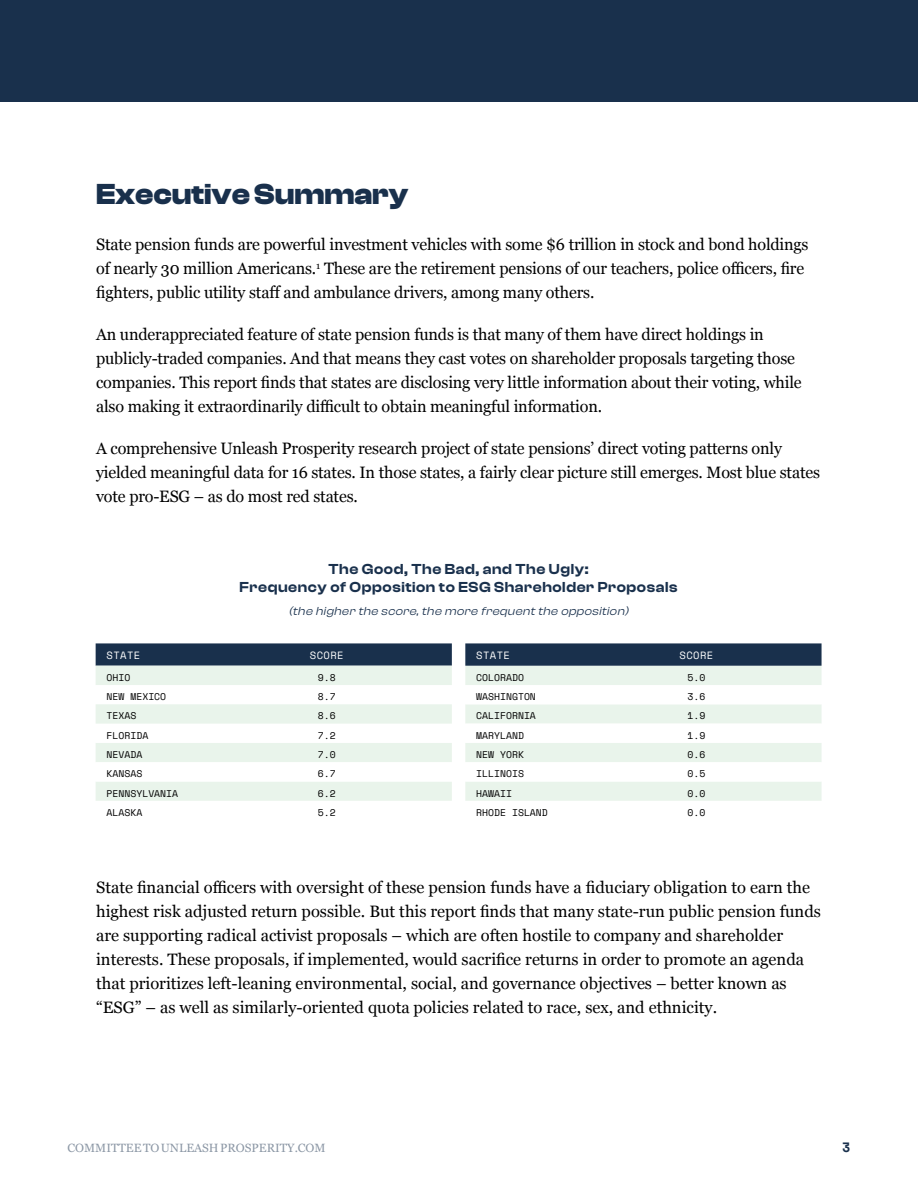
<style>
.page{position:relative;width:918px;height:1188px;background:#fff}
.page>*{position:absolute;margin:0;border:0;box-sizing:border-box;transform-origin:0 0}
.t1{font:700 30px "Clash Display";color:#19304c}
.t2{font:16.5px/24px "Georgia";letter-spacing:-.01em;color:#000}
.t3{font:600 15px/18px "Clash Display";letter-spacing:.04em;color:#19304c;text-align:center}
.t4{font:700 13.5px "Space Mono";color:#19304c}
.t5{font:italic 12px "Clash Display";color:#19304c}
.t6{font:12px "Georgia";color:#19304c}
.t7{font:10.5px "Space Mono";letter-spacing:.04em;color:#fff}
.t8{font:9.75px "Space Mono";color:#000}
</style>
<div class="page">
<div style="left:0;top:0;width:918px;height:101px;background:#19304c"></div>
<svg style="left:96px;top:643px;width:356px;height:23px;background:#223853"></svg>
<div style="left:96px;top:666px;width:356px;height:19px;background:#e9f4eb"></div>
<svg style="left:96px;top:743px;width:356px;height:58px;fill:#e9f4eb"></svg>
<div style="left:96px;top:704px;width:356px;height:20px;background:#e9f4eb"></div>
<div style="left:465px;top:666px;width:357px;height:19px;background:#e9f4eb"></div>
<svg style="left:465px;top:704px;width:357px;height:97px;fill:#e9f4eb"></svg>
<svg style="left:465px;top:643px;width:357px;height:23px;background:#203651"></svg>
<h1 class="t1" style="left:96px;top:177px;width:314px">Executive Summary</h1>
<p class="t2" style="left:96px;top:232px;width:714px">State pension funds are powerful investment vehicles with some $6 trillion in stock and bond holdings of nearly 30 million Americans.<sup>1</sup> These are the retirement pensions of our teachers, police officers, fire fighters, public utility staff and ambulance drivers, among many others.</p>
<p class="t2" style="left:96px;top:322px;width:707px">An underappreciated feature of state pension funds is that many of them have direct holdings in publicly-traded companies. And that means they cast votes on shareholder proposals targeting those companies. This report finds that states are disclosing very little information about their voting, while also making it extraordinarily difficult to obtain meaningful information.</p>
<p class="t2" style="left:96px;top:436px;width:725px">A comprehensive Unleash Prosperity research project of state pensions’ direct voting patterns only yielded meaningful data for 16 states. In those states, a fairly clear picture still emerges. Most blue states vote pro-ESG – as do most red states.</p>
<p class="t3" style="left:239px;top:560px;width:440px">The Good, The Bad, and The Ugly:<br>Frequency of Opposition to ESG Shareholder Proposals</p>
<p class="t5" style="left:289px;top:604px;width:344px">(the higher the score,the more frequent the opposition)</p>
<p class="t7" style="left:107px;top:648px;width:35px">STATE</p>
<p class="t7" style="left:310px;top:648px;width:35px">SCORE</p>
<p class="t8" style="left:107px;top:670px;width:25px">OHIO</p>
<p class="t8" style="left:318px;top:670px;width:19px">9.8</p>
<p class="t8" style="left:107px;top:689px;width:61px">NEW MEXICO</p>
<p class="t8" style="left:318px;top:689px;width:19px">8.7</p>
<p class="t8" style="left:107px;top:709px;width:31px">TEXAS</p>
<p class="t8" style="left:318px;top:709px;width:19px">8.6</p>
<p class="t8" style="left:107px;top:728px;width:43px">FLORIDA</p>
<p class="t8" style="left:318px;top:728px;width:19px">7.2</p>
<p class="t8" style="left:107px;top:747px;width:37px">NEVADA</p>
<p class="t8" style="left:318px;top:747px;width:19px">7.0</p>
<p class="t8" style="left:107px;top:767px;width:37px">KANSAS</p>
<p class="t8" style="left:318px;top:767px;width:19px">6.7</p>
<p class="t8" style="left:107px;top:786px;width:73px">PENNSYLVANIA</p>
<p class="t8" style="left:318px;top:786px;width:19px">6.2</p>
<p class="t8" style="left:107px;top:805px;width:37px">ALASKA</p>
<p class="t8" style="left:318px;top:805px;width:19px">5.2</p>
<p class="t7" style="left:476px;top:648px;width:35px">STATE</p>
<p class="t7" style="left:680px;top:648px;width:35px">SCORE</p>
<p class="t8" style="left:476px;top:670px;width:49px">COLORADO</p>
<p class="t8" style="left:687px;top:670px;width:19px">5.0</p>
<p class="t8" style="left:476px;top:689px;width:61px">WASHINGTON</p>
<p class="t8" style="left:687px;top:689px;width:19px">3.6</p>
<p class="t8" style="left:476px;top:709px;width:61px">CALIFORNIA</p>
<p class="t8" style="left:687px;top:709px;width:19px">1.9</p>
<p class="t8" style="left:476px;top:728px;width:49px">MARYLAND</p>
<p class="t8" style="left:687px;top:728px;width:19px">1.9</p>
<p class="t8" style="left:476px;top:747px;width:49px">NEW YORK</p>
<p class="t8" style="left:687px;top:747px;width:19px">0.6</p>
<p class="t8" style="left:476px;top:767px;width:49px">ILLINOIS</p>
<p class="t8" style="left:687px;top:767px;width:19px">0.5</p>
<p class="t8" style="left:476px;top:786px;width:37px">HAWAII</p>
<p class="t8" style="left:687px;top:786px;width:19px">0.0</p>
<p class="t8" style="left:476px;top:805px;width:73px">RHODE ISLAND</p>
<p class="t8" style="left:687px;top:805px;width:19px">0.0</p>
<p class="t2" style="left:96px;top:874px;width:726px">State financial officers with oversight of these pension funds have a fiduciary obligation to earn the highest risk adjusted return possible. But this report finds that many state-run public pension funds are supporting radical activist proposals – which are often hostile to company and shareholder interests. These proposals, if implemented, would sacrifice returns in order to promote an agenda that prioritizes left-leaning environmental, social, and governance objectives – better known as “ESG” – as well as similarly-oriented quota policies related to race, sex, and ethnicity.</p>
<p class="t6" style="left:68px;top:1139px;width:260px">COMMITTEETOUNLEASHPROSPERITY.COM</p>
<p class="t4" style="left:842px;top:1137px;width:10px">3</p>
</div>
